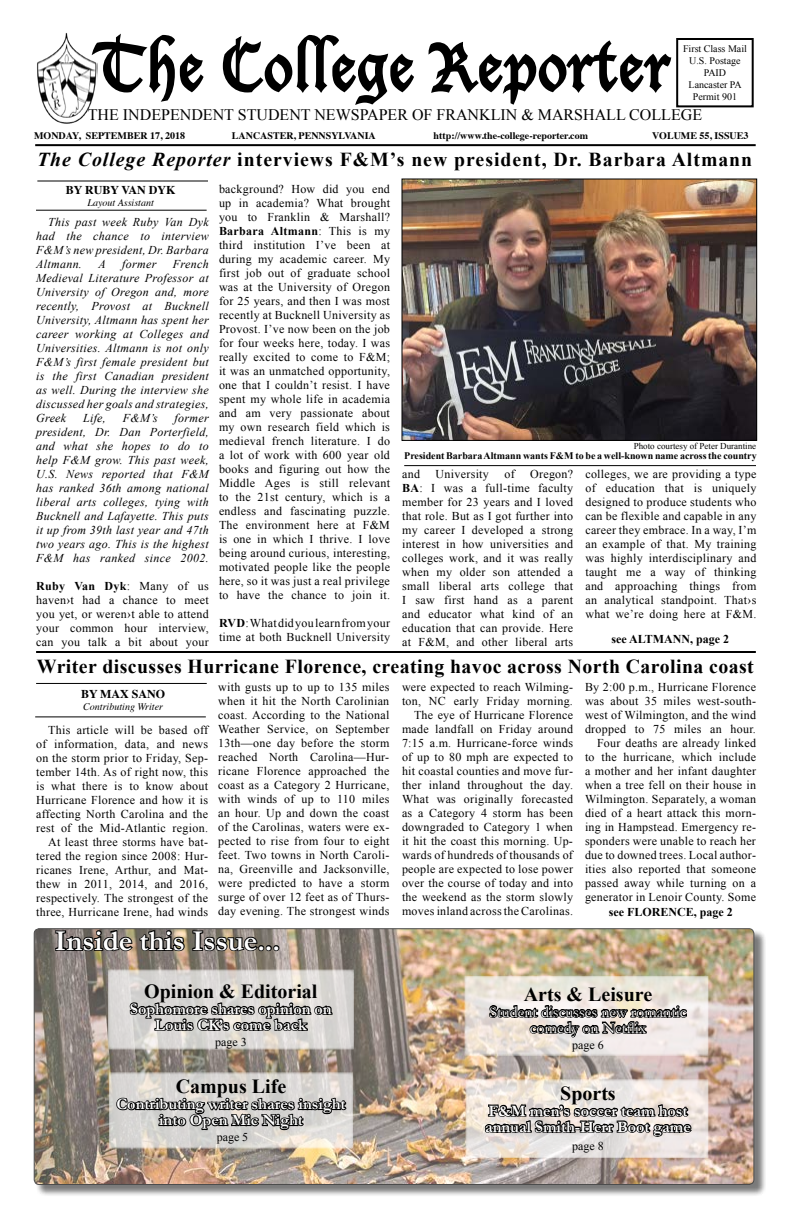
<style>
.page{position:relative;width:792px;height:1224px;background:#fff}
.page>*{position:absolute;margin:0;border:0;box-sizing:border-box;transform-origin:0 0}
.t1{font:63.6px "Lucida Blackletter";letter-spacing:.025em;color:#000;scale:.93 1}
.t2{font:700 29px "Garamond";color:#fff}
.t3{font:700 20px "Times New Roman";color:#000}
.t4{font:700 19.8px "Times New Roman";letter-spacing:.02em;color:#000}
.t5{font:700 19.8px "Times New Roman";letter-spacing:.05em;color:#000}
.t6{font:700 16px/16px "Garamond";color:#fff;text-align:center}
.t7{font:16px "Times New Roman";color:#000}
.t8{font:16px/16px "Garamond";color:#fff;text-align:center}
.t9{font:12px/14px "Times New Roman";letter-spacing:.025em;color:#000;text-align:justify}
.t10{font:italic 12px/14px "Times New Roman";letter-spacing:.025em;color:#000;text-align:justify}
.t11{font:700 12px "Times New Roman";color:#000}
.t12{font:700 12px "Times";color:#000}
.t13{font:700 10px "Times";color:#000}
.t14{font:700 10px "Times New Roman";color:#000}
.t15{font:10px/12px "Times New Roman";color:#000;text-align:center}
.t16{font:italic 10px "Times";color:#000}
.t17{font:9px "Times New Roman";color:#000}
.s1{font-style:italic}
.s2{font-weight:700}
</style>
<div class="page">
<img style="left:37px;top:33px;width:55px;height:91px">
<hr style="left:35px;top:144px;width:721px;height:2px;background:#000">
<div style="left:676px;top:38px;width:78px;height:69px;border:2px solid #000"></div>
<svg style="left:90px;top:33px;width:114px;height:70px"></svg>
<svg style="left:222px;top:34px;width:192px;height:71px"></svg>
<svg style="left:428px;top:40px;width:244px;height:65px"></svg>
<div style="left:35px;top:930px;width:731px;height:267px;background:#000;opacity:.75"></div>
<img style="left:34px;top:930px;width:720px;height:254px">
<svg style="left:348px;top:969px;width:6px;height:81px"></svg>
<div style="left:109px;top:1072px;width:244px;height:77px;background:linear-gradient(to bottom,#d4d2d1,#e5e1df);border:1px solid #fff"></div>
<svg style="left:465px;top:1079px;width:243px;height:79px;background:#ece2da"></svg>
<svg style="left:464px;top:976px;width:244px;height:81px;background:#e8dfd7"></svg>
<img style="left:54px;top:928px;width:294px;height:269px">
<svg style="left:483px;top:969px;width:210px;height:228px;background:#c1b8b1"></svg>
<hr style="left:404px;top:465px;width:352px;height:1px;background:#000">
<hr style="left:36px;top:683px;width:171px;height:1px;background:#000">
<hr style="left:35px;top:716px;width:171px;height:1px;background:#000">
<hr style="left:36px;top:210px;width:171px;height:1px;background:#000">
<img style="left:404px;top:180px;width:351px;height:259px">
<div style="left:402px;top:178px;width:355px;height:263px;border:1px solid #000"></div>
<hr style="left:36px;top:651px;width:720px;height:2px;background:#000">
<hr style="left:37px;top:180px;width:171px;height:2px;background:#000">
<h1 class="t1" style="left:96px;top:29px;width:619px">The College Reporter</h1>
<p class="t13" style="left:434px;top:126px;width:156px">http://www.the-college-reporter.com</p>
<p class="t15" style="left:683px;top:43px;width:65px">First Class Mail<br>U.S. Postage<br>PAID<br>Lancaster PA<br>Permit 901</p>
<h3 class="t7" style="left:88px;top:104px;width:616px">THE INDEPENDENT STUDENT NEWSPAPER OF FRANKLIN &amp; MARSHALL COLLEGE</h3>
<p class="t13" style="left:34px;top:126px;width:152px">MONDAY, SEPTEMBER 17, 2018</p>
<p class="t13" style="left:232px;top:126px;width:145px">LANCASTER, PENNSYLVANIA</p>
<p class="t13" style="left:652px;top:126px;width:98px">VOLUME 55, ISSUE3</p>
<h3 class="t5" style="left:37px;top:146px;width:717px"><span class="s1">The College Reporter</span> interviews F&amp;M’s new president, Dr. Barbara Altmann</h3>
<p class="t12" style="left:66px;top:178px;width:111px">BY RUBY VAN DYK</p>
<p class="t16" style="left:88px;top:194px;width:68px">Layout Assistant</p>
<p class="t10" style="left:36px;top:215px;width:174px;text-indent:12px">This past week Ruby Van Dyk had the chance to interview F&amp;M’s new president, Dr. Barbara Altmann.</p>
<p class="t10" style="left:36px;top:257px;width:174px;text-indent:137px">French Medieval Literature Professor at University of Oregon and, more recently, Provost at Bucknell University, Altmann has spent her career working at Colleges and Universities. Altmann is not only F&amp;M’s first female president but is the first Canadian president as well. During the interview she discussed her goals and strategies, Greek</p>
<p class="t10" style="left:98px;top:257px;width:9px">A</p>
<p class="t10" style="left:122px;top:257px;width:36px">former</p>
<p class="t10" style="left:36px;top:411px;width:174px;text-indent:138px">former president, Dr. Dan Porterfield, and what she hopes to do to help F&amp;M grow. This past week, U.S. News reported that F&amp;M has ranked 36th among national liberal arts colleges, tying with Bucknell and Lafayette. This puts it up from 39th last year and 47th two years ago. This is the highest F&amp;M has ranked since 2002.</p>
<p class="t9" style="left:36px;top:579px;width:174px"><span class="s2">Ruby Van Dyk</span>: Many of us haven›t had a chance to meet you yet, or weren›t able to attend your common hour interview, can you talk a bit about your</p>
<p class="t10" style="left:83px;top:411px;width:24px">Life,</p>
<p class="t10" style="left:123px;top:411px;width:36px">F&amp;M’s</p>
<p class="t9" style="left:219px;top:182px;width:173px">background? How did you end up in academia? What brought you to Franklin &amp; Marshall?<br><span class="s2">Barbara Altmann</span>: This is my third institution I’ve been at during my academic career. My first job out of graduate school was at the University of Oregon for 25 years, and then I was most recently at Bucknell University as Provost. I’ve now been on the job for four weeks here, today. I was really excited to come to F&amp;M; it was an unmatched opportunity, one that I couldn’t resist. I have spent my whole life in academia and am very passionate about my own research field which is medieval french literature. I do a lot of work with 600 year old books and figuring out how the Middle Ages is still relevant to the 21st century, which is a endless and fascinating puzzle.<br>The environment here at F&amp;M is one in which I thrive. I love being around curious, interesting, motivated people like the people here, so it was just a real privilege to have the chance to join it.</p>
<p class="t9" style="left:219px;top:616px;width:173px"><span class="s2">RVD</span>: What did you learn from your time at both Bucknell University</p>
<p class="t17" style="left:634px;top:440px;width:124px">Photo courtesy of Peter Durantine</p>
<p class="t14" style="left:404px;top:448px;width:354px">President Barbara Altmann wants F&amp;M to be a well-known name across the country</p>
<p class="t9" style="left:402px;top:466px;width:19px">and</p>
<p class="t9" style="left:436px;top:466px;width:55px">University</p>
<p class="t9" style="left:504px;top:466px;width:12px">of</p>
<p class="t9" style="left:402px;top:466px;width:173px;text-indent:128px">Oregon?<br><span class="s2">BA</span>: I was a full-time faculty member for 23 years and I loved that role. But as I got further into my career I developed a strong interest in how universities and colleges work, and it was really when my older son attended a small liberal arts college that I saw first hand as a parent and educator what kind of an education that can provide. Here at F&amp;M, and other liberal arts</p>
<p class="t9" style="left:585px;top:466px;width:173px">colleges, we are providing a type of education that is uniquely designed to produce students who can be flexible and capable in any career they embrace. In a way, I’m an example of that. My training was highly interdisciplinary and taught me a way of thinking and approaching things from an analytical standpoint. That›s what we’re doing here at F&amp;M.</p>
<p class="t11" style="left:612px;top:631px;width:119px">see ALTMANN, page 2</p>
<h3 class="t4" style="left:37px;top:653px;width:719px">Writer discusses Hurricane Florence, creating havoc across North Carolina coast</h3>
<p class="t12" style="left:81px;top:682px;width:86px">BY MAX SANO</p>
<p class="t16" style="left:83px;top:698px;width:81px">Contributing Writer</p>
<p class="t9" style="left:36px;top:723px;width:173px;text-align:right">This article will be based off of information, data, and news on the storm prior to Friday, Sep&shy;tember 14th. As of right now, this is what there is to know about<br>Hurricane Florence and how it is affecting North Carolina and the rest of the Mid-Atlantic region.<br>At least three storms have bat&shy;tered the region since 2008: Hur&shy;ricanes Irene, Arthur, and Mat&shy;thew in 2011, 2014, and 2016, respectively. The strongest of the three, Hurricane Irene, had winds</p>
<p class="t9" style="left:218px;top:680px;width:173px">with gusts up to up to 135 miles when it hit the North Carolinian coast. According to the National Weather Service, on September 13th—one day before the storm reached North Carolina—Hur&shy;ricane Florence approached the coast as a Category 2 Hurricane, with winds of up to 110 miles an hour. Up and down the coast of the Carolinas, waters were ex&shy;pected to rise from four to eight feet. Two towns in North Caroli&shy;na, Greenville and Jacksonville, were predicted to have a storm surge of over 12 feet as of Thurs&shy;day evening. The strongest winds</p>
<h2 class="t2" style="left:55px;top:923px;width:227px">Inside this Issue...</h2>
<p class="t9" style="left:402px;top:680px;width:173px;text-align:right">were expected to reach Wilming&shy;ton, NC early Friday morning.<br>The eye of Hurricane Florence made landfall on Friday around<br>7:15 a.m. Hurricane-force winds of up to 80 mph are expected to hit coastal counties and move fur&shy;ther inland throughout the day.<br>What was originally forecasted as a Category 4 storm has been downgraded to Category 1 when it hit the coast this morning. Up&shy;wards of hundreds of thousands of people are expected to lose power over the course of today and into the weekend as the storm slowly moves inland across the Carolinas.</p>
<p class="t9" style="left:585px;top:680px;width:173px;text-align:right">By 2:00 p.m., Hurricane Florence was about 35 miles west-south&shy;west of Wilmington, and the wind dropped to 75 miles an hour.<br>Four deaths are already linked to the hurricane, which include a mother and her infant daughter when a tree fell on their house in<br>Wilmington. Separately, a woman died of a heart attack this morn&shy;ing in Hampstead. Emergency re&shy;sponders were unable to reach her due to downed trees. Local author&shy;ities also reported that someone passed away while turning on a generator in Lenoir County. Some</p>
<p class="t11" style="left:609px;top:904px;width:125px">see FLORENCE, page 2</p>
<h3 class="t3" style="left:144px;top:977px;width:175px">Opinion &amp; Editorial</h3>
<h3 class="t6" style="left:130px;top:1000px;width:203px">Sophomore shares opinion on<br>Louis CK’s come back</h3>
<p class="t9" style="left:215px;top:1035px;width:33px">page 3</p>
<h3 class="t3" style="left:176px;top:1073px;width:112px">Campus Life</h3>
<h3 class="t6" style="left:116px;top:1096px;width:231px">Contributing writer shares insight into Open Mic Night</h3>
<p class="t9" style="left:217px;top:1130px;width:33px">page 5</p>
<h3 class="t3" style="left:524px;top:980px;width:130px">Arts &amp; Leisure</h3>
<h3 class="t8" style="left:490px;top:1003px;width:198px">Student discusses new romantic comedy on Netflix</h3>
<p class="t9" style="left:572px;top:1037px;width:33px">page 6</p>
<h3 class="t3" style="left:560px;top:1079px;width:57px">Sports</h3>
<h3 class="t6" style="left:485px;top:1102px;width:207px;text-align:left">F&amp;M men’s soccer team host annual Smith-Herr Boot game</h3>
<p class="t9" style="left:572px;top:1138px;width:33px">page 8</p>
</div>
